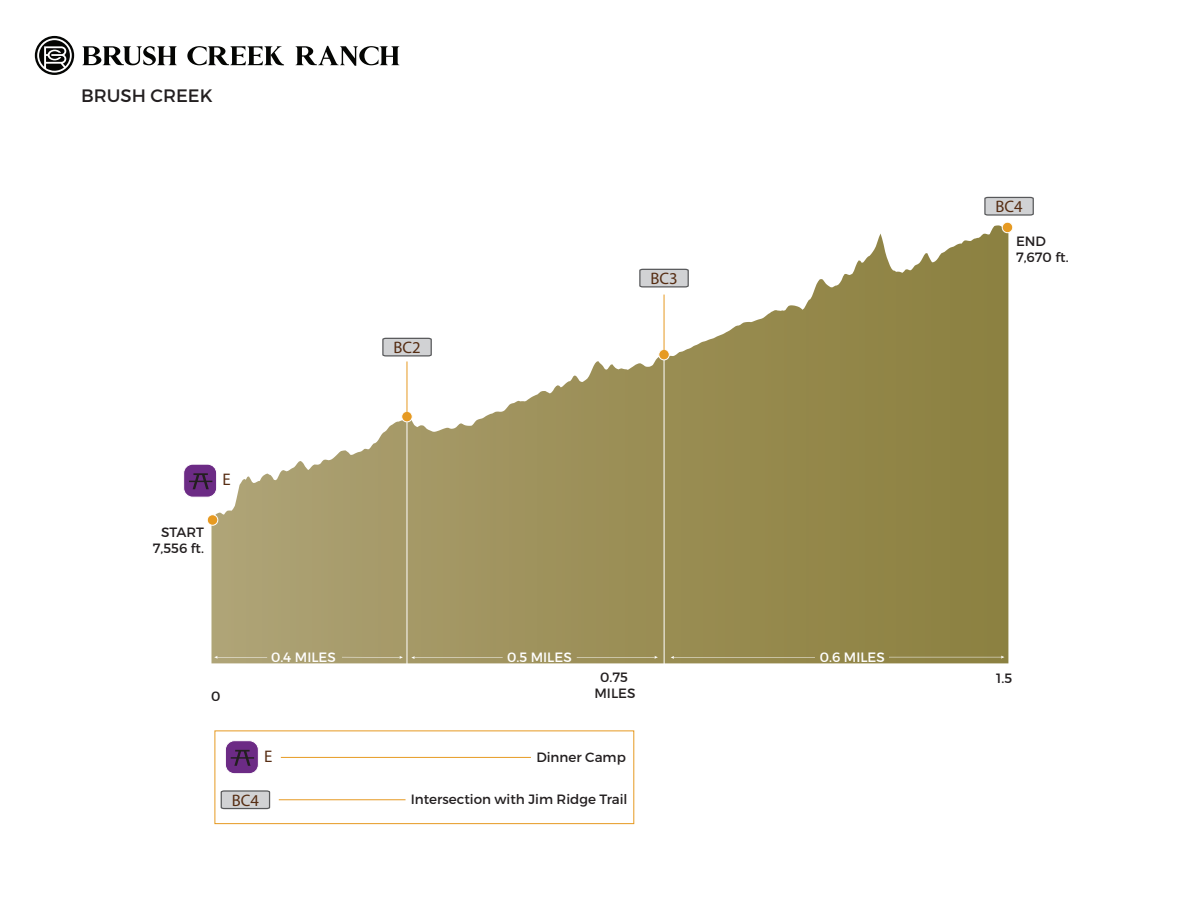
<style>
.page{position:relative;width:1188px;height:918px;background:#fff}
.page>*{position:absolute;margin:0;border:0;box-sizing:border-box;transform-origin:0 0}
.t1{font:18px "Montserrat";color:#231f20}
.t2{font:16.8px "Myriad Pro";color:#572d13}
.t3{font:16.65px "Myriad Pro";color:#562d13}
.t4{font:13.5px/16.2px "Montserrat";color:#231f20;text-align:right}
.t5{font:13.5px "Montserrat";letter-spacing:-.005em;color:#fff}
.t6{font:13.5px "Montserrat";color:#000}
</style>
<div class="page">
<svg style="left:211px;top:279px;width:797px;height:372px"></svg>
<div style="left:244px;top:746px;width:37px;height:21px;border:1px solid #fff;border-radius:10px"></div>
<div style="left:225px;top:741px;width:33px;height:33px;background:#6c2b85;border-radius:9px"></div>
<div style="left:225px;top:740px;width:34px;height:34px;border:1px solid #fff;border-radius:9px"></div>
<svg style="left:231px;top:750px;width:23px;height:16px"></svg>
<svg style="left:639px;top:268px;width:50px;height:20px"></svg>
<svg style="left:382px;top:337px;width:50px;height:20px"></svg>
<svg style="left:984px;top:196px;width:50px;height:20px"></svg>
<svg style="left:220px;top:790px;width:51px;height:20px"></svg>
<div style="left:207px;top:515px;width:11px;height:10px;background:#e69a22;border-radius:50%"></div>
<div style="left:207px;top:514px;width:11px;height:12px;border:1px solid #fff;border-radius:50%"></div>
<div style="left:402px;top:411px;width:10px;height:11px;background:#e69a22;border-radius:50%"></div>
<div style="left:401px;top:411px;width:12px;height:11px;border:1px solid #fff;border-radius:50%"></div>
<div style="left:1002px;top:222px;width:11px;height:11px;background:#e69a22;border-radius:50%"></div>
<div style="left:1002px;top:222px;width:11px;height:11px;border:1px solid #fff;border-radius:50%"></div>
<div style="left:659px;top:349px;width:10px;height:11px;background:#e69a22;border-radius:50%"></div>
<div style="left:658px;top:349px;width:12px;height:11px;border:1px solid #fff;border-radius:50%"></div>
<hr style="left:664px;top:295px;width:1px;height:63px;background:#e69a22">
<hr style="left:407px;top:361px;width:1px;height:53px;background:#e69a22">
<div style="left:215px;top:731px;width:419px;height:93px;border:1px solid #e69a22"></div>
<svg style="left:211px;top:651px;width:798px;height:13px;background:#a39865"></svg>
<hr style="left:281px;top:757px;width:250px;height:1px;background:#e69a22">
<hr style="left:279px;top:800px;width:127px;height:1px;background:#e69a22">
<hr style="left:407px;top:422px;width:1px;height:248px;background:#fff">
<hr style="left:664px;top:360px;width:1px;height:315px;background:#fff">
<div style="left:167px;top:139px;width:65px;height:370px;background:#fff"></div>
<svg style="left:210px;top:509px;width:6px;height:6px"></svg>
<div style="left:202px;top:470px;width:37px;height:20px;background:#fff;border-radius:10px"></div>
<div style="left:202px;top:469px;width:37px;height:21px;border:1px solid #fff;border-radius:10px"></div>
<div style="left:184px;top:464px;width:33px;height:33px;background:#6c2b85;border-radius:9px"></div>
<div style="left:183px;top:464px;width:34px;height:33px;border:1px solid #fff;border-radius:9px"></div>
<svg style="left:189px;top:473px;width:23px;height:16px"></svg>
<svg style="left:82px;top:46px;width:95px;height:19px"></svg>
<svg style="left:187px;top:46px;width:97px;height:19px"></svg>
<svg style="left:296px;top:46px;width:103px;height:20px"></svg>
<svg style="left:35px;top:36px;width:39px;height:39px"></svg>
<h1 class="t1" style="left:81px;top:85px;width:133px">BRUSH CREEK</h1>
<p class="t4" style="left:153px;top:524px;width:53px">START<br>7,556 ft.</p>
<p class="t6" style="left:171px;top:531px;width:19px">50</p>
<p class="t2" style="left:222px;top:469px;width:10px">E</p>
<p class="t5" style="left:271px;top:649px;width:66px">0.4 MILES</p>
<p class="t3" style="left:394px;top:337px;width:29px">BC2</p>
<p class="t3" style="left:996px;top:196px;width:29px">BC4</p>
<p class="t3" style="left:651px;top:268px;width:29px">BC3</p>
<p class="t4" style="left:1016px;top:233px;width:54px;text-align:left">END<br>7,670 ft.</p>
<p class="t5" style="left:507px;top:649px;width:66px">0.5 MILES</p>
<p class="t5" style="left:820px;top:649px;width:67px">0.6 MILES</p>
<p class="t4" style="left:600px;top:669px;width:29px">0.75</p>
<p class="t4" style="left:996px;top:670px;width:17px">1.5</p>
<p class="t4" style="left:211px;top:688px;width:11px">0</p>
<p class="t4" style="left:594px;top:685px;width:43px">MILES</p>
<p class="t2" style="left:264px;top:746px;width:10px">E</p>
<p class="t4" style="left:536px;top:749px;width:91px">Dinner Camp</p>
<p class="t3" style="left:232px;top:790px;width:29px">BC4</p>
<p class="t4" style="left:411px;top:791px;width:218px">Intersection with Jim Ridge Trail</p>
</div>
